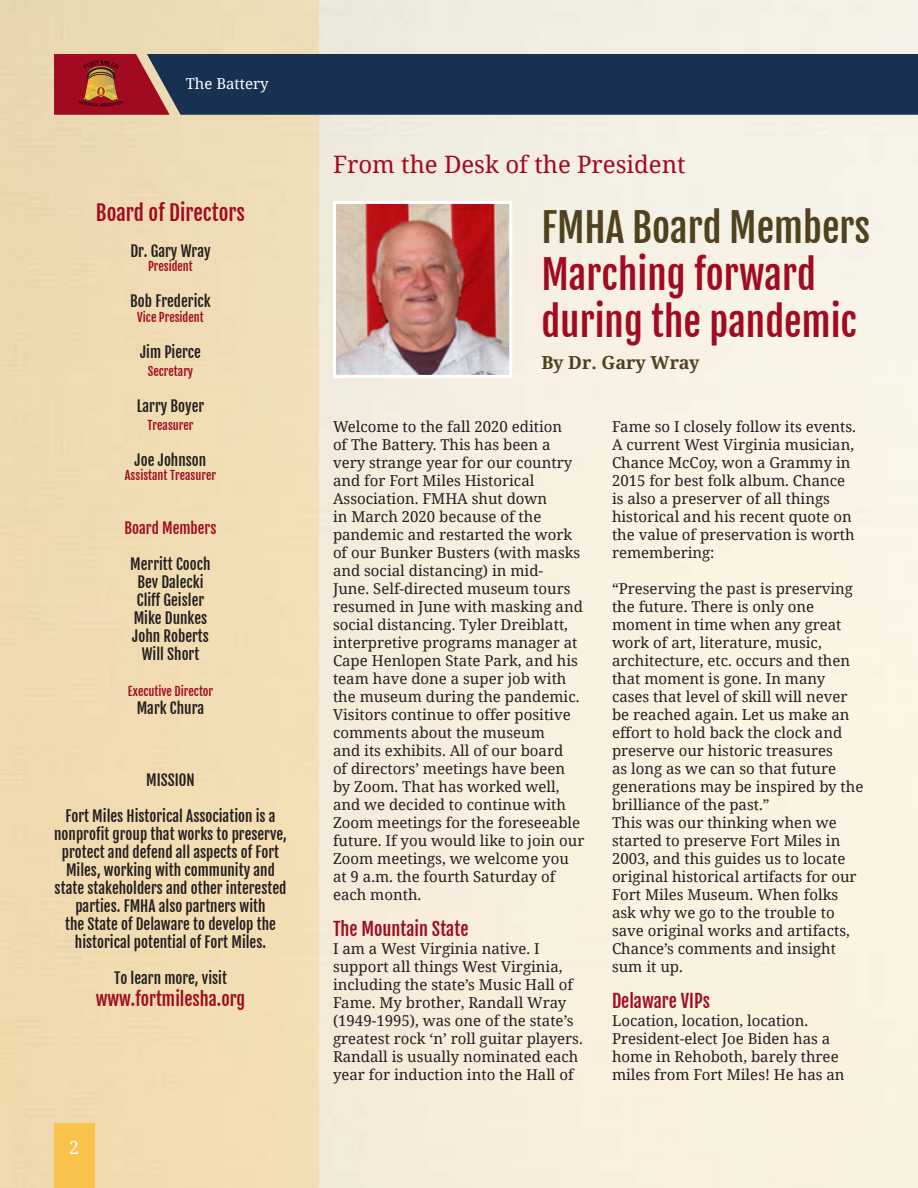
<style>
.page{position:relative;width:918px;height:1188px;background:#fff}
.page>*{position:absolute;margin:0;border:0;box-sizing:border-box;transform-origin:0 0}
.t1{font:39px/46.8px "Fjalla One";color:#a10a20}
.t2{font:24px "Noto Serif";color:#a10a20}
.t3{font:21px "Fjalla One";color:#a10a20}
.t4{font:18px "Fjalla One";color:#a10a20}
.t5{font:700 18px "Noto Serif";color:#50411f}
.t6{font:18px "Noto Serif";color:#fff}
.t7{font:15px/18px "Noto Serif";color:#231f20}
.t8{font:15px/18px "Fjalla One";color:#231f20;text-align:center}
.t9{font:15px "Fjalla One";color:#a10a20}
.t10{font:15px "Noto Serif";color:#fff}
.t11{font:12px "Fjalla One";color:#a10a20}
.s1{color:#50411f}
</style>
<div class="page">
<div style="left:0;top:0;width:320px;height:1188px;background:#efdcb1"></div>
<div style="left:170px;top:54px;width:748px;height:61px;background:#183051"></div>
<svg style="left:54px;top:54px;width:116px;height:61px;background:#9c2737"></svg>
<div style="left:54px;top:1124px;width:40px;height:64px;background:#f9c24a"></div>
<img style="left:337px;top:205px;width:171px;height:169px">
<div style="left:333px;top:201px;width:179px;height:177px;border:3px solid #fff"></div>
<img style="left:78px;top:58px;width:46px;height:51px">
<p class="t10" style="left:186px;top:74px;width:85px">The Battery</p>
<p class="t3" style="left:96px;top:200px;width:151px">Board of Directors</p>
<p class="t8" style="left:130px;top:242px;width:82px">Dr. Gary Wray</p>
<p class="t11" style="left:148px;top:259px;width:46px">President</p>
<p class="t8" style="left:130px;top:293px;width:82px">Bob Frederick</p>
<p class="t11" style="left:137px;top:310px;width:68px">Vice President</p>
<p class="t8" style="left:140px;top:343px;width:63px">Jim Pierce</p>
<p class="t11" style="left:148px;top:364px;width:47px">Secretary</p>
<p class="t8" style="left:137px;top:397px;width:69px">Larry Boyer</p>
<p class="t11" style="left:148px;top:418px;width:47px">Treasurer</p>
<p class="t8" style="left:135px;top:451px;width:73px">Joe Johnson</p>
<p class="t11" style="left:125px;top:468px;width:93px">Assistant Treasurer</p>
<p class="t9" style="left:125px;top:519px;width:93px">Board Members</p>
<p class="t8" style="left:130px;top:555px;width:82px">Merritt Cooch</p>
<p class="t8" style="left:137px;top:573px;width:68px">Bev Dalecki</p>
<p class="t8" style="left:137px;top:591px;width:69px">Cliff Geisler</p>
<p class="t8" style="left:134px;top:609px;width:75px">Mike Dunkes</p>
<p class="t8" style="left:132px;top:627px;width:78px">John Roberts</p>
<p class="t8" style="left:142px;top:645px;width:59px">Will Short</p>
<p class="t11" style="left:128px;top:684px;width:87px">Executive Director</p>
<p class="t8" style="left:137px;top:699px;width:69px">Mark Chura</p>
<p class="t8" style="left:146px;top:771px;width:50px">MISSION</p>
<p class="t8" style="left:54px;top:807px;width:234px">Fort Miles Historical Association is a nonprofit group that works to preserve, protect and defend all aspects of Fort Miles, working with community and state stakeholders and other interested parties. FMHA also partners with<br>the State of Delaware to develop the historical potential of Fort Miles.</p>
<p class="t8" style="left:114px;top:969px;width:114px">To learn more, visit</p>
<p class="t4" style="left:96px;top:988px;width:151px">www.fortmilesha.org</p>
<p class="t6" style="left:69px;top:1135px;width:12px">2</p>
<p class="t2" style="left:333px;top:148px;width:354px">From the Desk of the President</p>
<p class="t1" style="left:541px;top:205px;width:330px"><span class="s1">FMHA Board Members<br></span>Marching forward during the pandemic</p>
<p class="t5" style="left:541px;top:350px;width:160px">By Dr. Gary Wray</p>
<p class="t7" style="left:333px;top:417px;width:253px">Welcome to the fall 2020 edition<br>of The Battery. This has been a very strange year for our country and for Fort Miles Historical<br>Association. FMHA shut down<br>in March 2020 because of the pandemic and restarted the work of our Bunker Busters (with masks and social distancing) in mid-<br>June. Self-directed museum tours resumed in June with masking and social distancing. Tyler Dreiblatt, interpretive programs manager at<br>Cape Henlopen State Park, and his team have done a super job with the museum during the pandemic.<br>Visitors continue to offer positive comments about the museum<br>and its exhibits. All of our board<br>of directors’ meetings have been by Zoom. That has worked well, and we decided to continue with<br>Zoom meetings for the foreseeable future. If you would like to join our<br>Zoom meetings, we welcome you at 9 a.m. the fourth Saturday of each month.</p>
<p class="t4" style="left:333px;top:918px;width:137px">The Mountain State</p>
<p class="t7" style="left:333px;top:939px;width:251px">I am a West Virginia native. I support all things West Virginia, including the state’s Music Hall of Fame. My brother, Randall Wray (1949-1995), was one of the state’s greatest rock ‘n’ roll guitar players.<br>Randall is usually nominated each year for induction into the Hall of</p>
<p class="t7" style="left:612px;top:417px;width:245px">Fame so I closely follow its events.<br>A current West Virginia musician,<br>Chance McCoy, won a Grammy in<br>2015 for best folk album. Chance is also a preserver of all things historical and his recent quote on the value of preservation is worth remembering:</p>
<p class="t7" style="left:612px;top:579px;width:253px">“Preserving the past is preserving the future. There is only one moment in time when any great work of art, literature, music, architecture, etc. occurs and then that moment is gone. In many cases that level of skill will never be reached again. Let us make an effort to hold back the clock and preserve our historic treasures<br>as long as we can so that future generations may be inspired by the brilliance of the past.”</p>
<p class="t7" style="left:612px;top:813px;width:246px">This was our thinking when we started to preserve Fort Miles in<br>2003, and this guides us to locate original historical artifacts for our<br>Fort Miles Museum. When folks ask why we go to the trouble to save original works and artifacts,<br>Chance’s comments and insight sum it up.</p>
<p class="t4" style="left:612px;top:990px;width:100px">Delaware VIPs</p>
<p class="t7" style="left:612px;top:1011px;width:234px">Location, location, location.<br>President-elect Joe Biden has a home in Rehoboth, barely three miles from Fort Miles! He has an</p>
</div>
